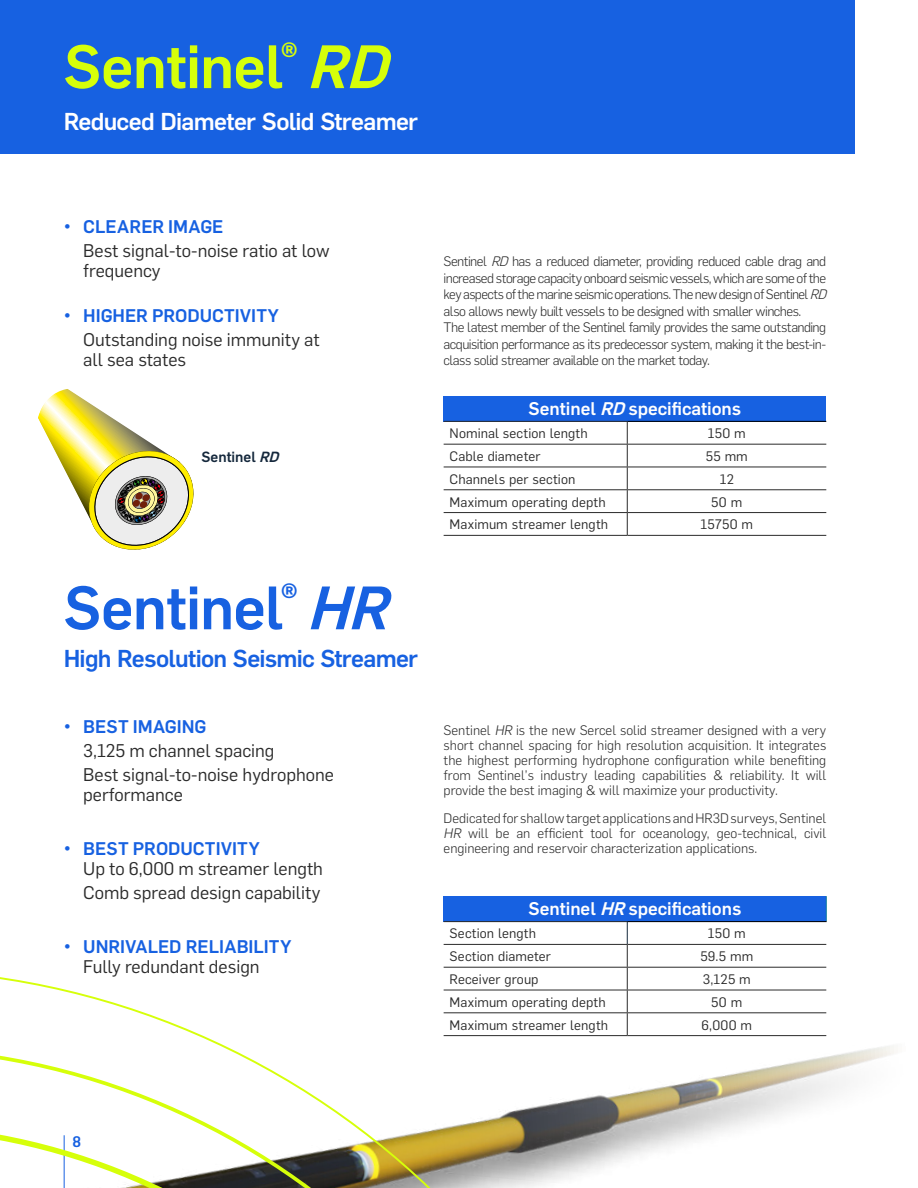
<style>
.page{position:relative;width:918px;height:1188px;background:#fff}
.page>*{position:absolute;margin:0;border:0;box-sizing:border-box;transform-origin:0 0}
.t1{font:500 60px "Flama";letter-spacing:-.015em;color:#d6ff0a}
.t2{font:500 60px "Flama";letter-spacing:-.015em;color:#1761e1}
.t3{font:500 24px "Flama";letter-spacing:-.03em;color:#1761e1}
.t4{font:500 24px "Flama";letter-spacing:-.03em;color:#fff}
.t5{font:18px/19.8px "Flama";color:#2b2b2b}
.t6{font:500 18px "Flama";letter-spacing:.005em;color:#1761e1}
.t7{font:500 18px "Flama";color:#fff}
.t8{font:500 15px "Flama";color:#1761e1}
.t9{font:500 14.55px "Flama";color:#15283c}
.t10{font:300 13.5px/16.5px "Flama";letter-spacing:-.04em;color:#2b2b2b;text-align:justify}
.t11{font:13.5px "Flama";letter-spacing:.01em;color:#2b2b2b}
.s1{font-style:italic}
</style>
<div class="page">
<div style="left:0;top:0;width:855px;height:153px;background:#1761e1"></div>
<div style="left:444px;top:396px;width:382px;height:25px;background:#1761e1"></div>
<hr style="left:444px;top:421px;width:184px;height:1px;background:#2b2b2b">
<hr style="left:444px;top:444px;width:183px;height:1px;background:#2b2b2b">
<hr style="left:627px;top:444px;width:199px;height:1px;background:#2b2b2b">
<hr style="left:444px;top:467px;width:183px;height:1px;background:#2b2b2b">
<hr style="left:627px;top:467px;width:199px;height:1px;background:#2b2b2b">
<hr style="left:444px;top:489px;width:183px;height:1px;background:#2b2b2b">
<hr style="left:627px;top:489px;width:199px;height:1px;background:#2b2b2b">
<hr style="left:628px;top:421px;width:198px;height:1px;background:#000">
<hr style="left:444px;top:512px;width:183px;height:1px;background:#2b2b2b">
<hr style="left:627px;top:512px;width:199px;height:1px;background:#2b2b2b">
<svg style="left:627px;top:422px;width:1px;height:113px"></svg>
<hr style="left:444px;top:535px;width:183px;height:1px;background:#2b2b2b">
<hr style="left:627px;top:535px;width:199px;height:1px;background:#2b2b2b">
<svg style="left:38px;top:389px;width:156px;height:161px"></svg>
<img style="left:443px;top:896px;width:451px;height:292px">
<svg style="left:0;top:923px;width:516px;height:265px"></svg>
<h1 class="t1" style="left:64px;top:22px;width:347px">Sentinel<sup>®</sup> <span class="s1">RD</span></h1>
<h2 class="t4" style="left:64px;top:103px;width:356px">Reduced Diameter Solid Streamer</h2>
<h3 class="t6" style="left:64px;top:213px;width:161px">• CLEARER IMAGE</h3>
<h3 class="t5" style="left:83px;top:240px;width:248px">Best signal-to-noise ratio at low frequency</h3>
<h3 class="t6" style="left:64px;top:302px;width:216px">• HIGHER PRODUCTIVITY</h3>
<h3 class="t5" style="left:83px;top:329px;width:238px">Outstanding noise immunity at all sea states</h3>
<p class="t9" style="left:202px;top:446px;width:84px">Sentinel <span class="s1">RD</span></p>
<h1 class="t2" style="left:64px;top:563px;width:347px">Sentinel<sup>®</sup> <span class="s1">HR</span></h1>
<h2 class="t3" style="left:64px;top:641px;width:356px">High Resolution Seismic Streamer</h2>
<h3 class="t6" style="left:64px;top:713px;width:144px">• BEST IMAGING</h3>
<h3 class="t5" style="left:83px;top:738px;width:252px;line-height:24px">3,125 m channel spacing<br>Best signal-to-noise hydrophone</h3>
<h3 class="t5" style="left:83px;top:784px;width:101px">performance</h3>
<h3 class="t6" style="left:64px;top:835px;width:197px">• BEST PRODUCTIVITY</h3>
<h3 class="t5" style="left:83px;top:856px;width:241px;line-height:24px">Up to 6,000 m streamer length<br>Comb spread design capability</h3>
<h3 class="t6" style="left:64px;top:933px;width:229px">• UNRIVALED RELIABILITY</h3>
<h3 class="t5" style="left:83px;top:956px;width:178px">Fully redundant design</h3>
<p class="t10" style="left:444px;top:253px;width:389px;text-align:left">Sentinel <span class="s1">RD</span>has a reduced diameter, providing reduced cable drag and increased storage capacity onboard seismic vessels, which are some of the key aspects of the marine seismic operations. The new design of Sentinel <span class="s1">RD </span>also allows newly built vessels to be designed with smaller winches.<br>The latest member of the Sentinel family provides the same outstanding acquisition performance as its predecessor system, making it the best-in&shy;class solid streamer available on the market today.</p>
<h3 class="t7" style="left:529px;top:395px;width:214px">Sentinel <span class="s1">RD</span>specifications</h3>
<p class="t11" style="left:450px;top:423px;width:140px">Nominal section length</p>
<p class="t11" style="left:708px;top:423px;width:39px">150 m</p>
<p class="t11" style="left:450px;top:446px;width:92px">Cable diameter</p>
<p class="t11" style="left:706px;top:446px;width:44px">55 mm</p>
<p class="t11" style="left:450px;top:469px;width:127px">Channels per section</p>
<p class="t11" style="left:720px;top:469px;width:16px">12</p>
<p class="t11" style="left:450px;top:492px;width:158px">Maximum operating depth</p>
<p class="t11" style="left:711px;top:492px;width:33px">50 m</p>
<p class="t11" style="left:450px;top:514px;width:160px">Maximum streamer length</p>
<p class="t11" style="left:700px;top:514px;width:54px">15750 m</p>
<p class="t10" style="left:444px;top:722px;width:384px;line-height:15px">Sentinel <span class="s1">HR</span> is the new Sercel solid streamer designed with a very short channel spacing for high resolution acquisition. It integrates the highest performing hydrophone configuration while benefiting from Sentinel’s industry leading capabilities &amp; reliability. It will provide the best imaging &amp; will maximize your productivity.</p>
<p class="t10" style="left:444px;top:810px;width:384px;line-height:15px">Dedicated for shallow target applications and HR3D surveys, Sentinel <span class="s1">HR</span> will be an efficient tool for oceanology, geo-technical, civil engineering and reservoir characterization applications.</p>
<h3 class="t7" style="left:529px;top:895px;width:214px">Sentinel <span class="s1">HR</span>specifications</h3>
<p class="t11" style="left:450px;top:923px;width:88px">Section length</p>
<p class="t11" style="left:708px;top:923px;width:39px">150 m</p>
<p class="t11" style="left:450px;top:946px;width:103px">Section diameter</p>
<p class="t11" style="left:700px;top:946px;width:54px">59.5 mm</p>
<p class="t11" style="left:450px;top:969px;width:90px">Receiver group</p>
<p class="t11" style="left:703px;top:969px;width:50px">3,125 m</p>
<p class="t11" style="left:450px;top:992px;width:158px">Maximum operating depth</p>
<p class="t11" style="left:711px;top:992px;width:33px">50 m</p>
<p class="t11" style="left:450px;top:1015px;width:160px">Maximum streamer length</p>
<p class="t11" style="left:702px;top:1015px;width:52px">6,000 m</p>
<p class="t8" style="left:73px;top:1131px;width:10px">8</p>
</div>
